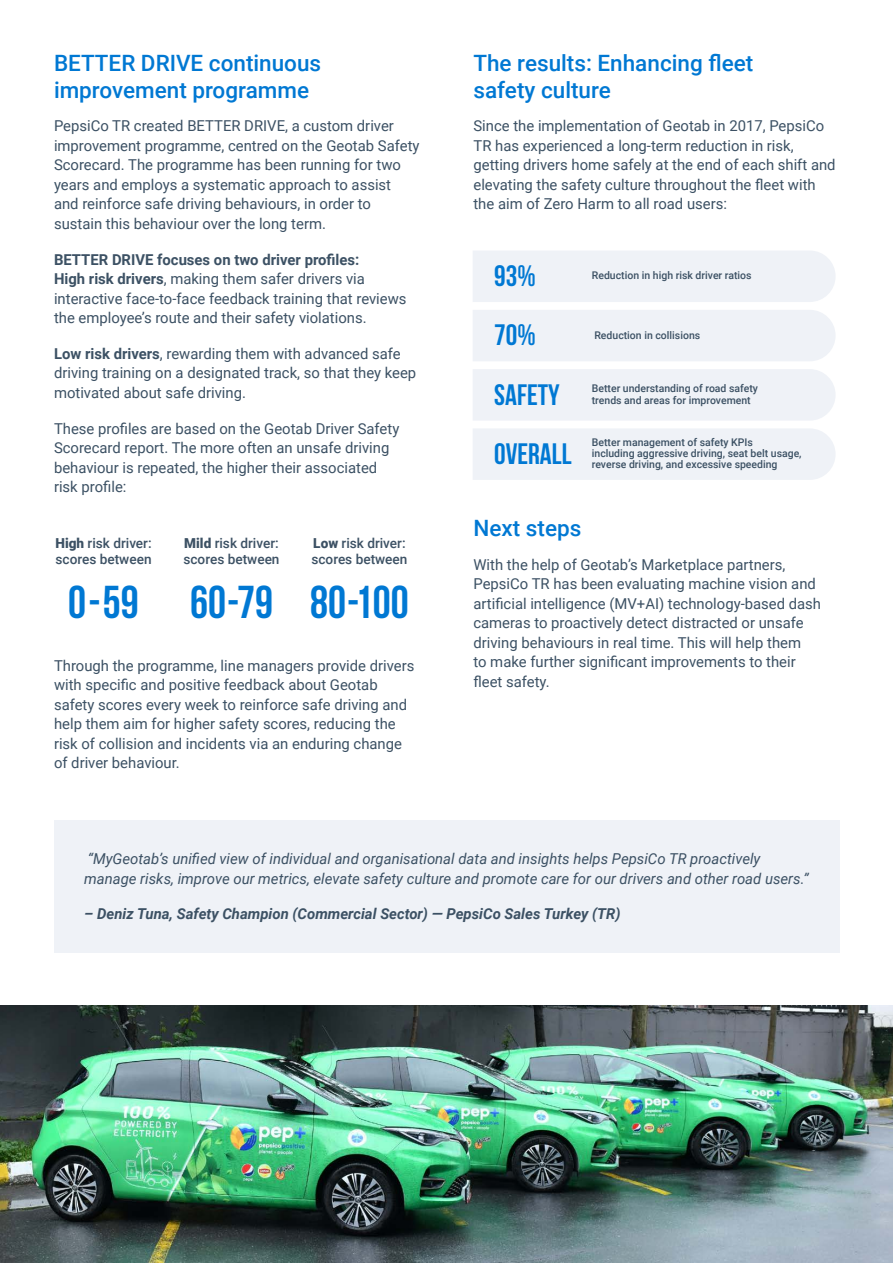
<style>
.page{position:relative;width:893px;height:1263px;background:#fff}
.page>*{position:absolute;margin:0;border:0;box-sizing:border-box;transform-origin:0 0}
.t1{font:700 45.75px "Bebas Neue";color:#0078d3}
.t2{font:700 29.4px "Bebas Neue";color:#0078d3}
.H2__Heading_2{font:500 22.5px/27px "Roboto";color:#0078d3}
.P__Body_Copy{font:15px/19.5px "Roboto";color:#3c5164}
.P__Body_Copy-2{font:italic 15px/19.5px "Roboto";color:#3c5164}
.P__Body_Copy-3{font:italic 700 15px "Roboto";color:#3c5164}
.t3{font:500 13.8px/15.3px "Roboto";color:#3c5164}
.t4{font:500 10.65px/11.2px "Roboto";color:#3c5164}
.s1{font-weight:700}
.s2{font-weight:900}
</style>
<div class="page">
<div style="left:54px;top:820px;width:786px;height:133px;background:#eff2f7"></div>
<div style="left:473px;top:251px;width:362px;height:51px;background:#eff2f7"></div>
<div style="left:473px;top:310px;width:362px;height:51px;background:#eff2f7"></div>
<div style="left:473px;top:369px;width:362px;height:51px;background:#eff2f7"></div>
<div style="left:473px;top:429px;width:362px;height:51px;background:#eff2f7"></div>
<img style="left:0;top:1005px;width:893px;height:258px">
<h2 class="H2__Heading_2" style="left:54px;top:49px;width:269px">BETTER DRIVE continuous improvement programme</h2>
<p class="P__Body_Copy" style="left:54px;top:116px;width:367px">PepsiCo TR created BETTER DRIVE, a custom driver improvement programme, centred on the Geotab Safety Scorecard. The programme has been running for two years and employs a systematic approach to assist and reinforce safe driving behaviours, in order to sustain this behaviour over the long term.</p>
<p class="P__Body_Copy" style="left:54px;top:249px;width:354px"><span class="s1">BETTER DRIVE focuses on two driver profiles:<br>High risk drivers</span>, making them safer drivers via interactive face-to-face feedback training that reviews the employee’s route and their safety violations.</p>
<p class="P__Body_Copy" style="left:54px;top:343px;width:364px"><span class="s1">Low risk drivers</span>, rewarding them with advanced safe driving training on a designated track, so that they keep motivated about safe driving.</p>
<p class="P__Body_Copy" style="left:54px;top:418px;width:347px">These profiles are based on the Geotab Driver Safety Scorecard report. The more often an unsafe driving behaviour is repeated, the higher their associated risk profile:</p>
<p class="t3" style="left:55px;top:535px;width:98px"><span class="s2">High</span> risk driver: scores between</p>
<p class="t1" style="left:68px;top:577px;width:72px">0-59</p>
<p class="t3" style="left:184px;top:535px;width:98px"><span class="s2">Mild</span> risk driver: scores between</p>
<p class="t1" style="left:190px;top:577px;width:84px">60-79</p>
<p class="t3" style="left:311px;top:535px;width:98px"><span class="s2">Low</span> risk driver: scores between</p>
<p class="t1" style="left:310px;top:577px;width:100px">80-100</p>
<p class="P__Body_Copy" style="left:54px;top:655px;width:362px">Through the programme, line managers provide drivers with specific and positive feedback about Geotab safety scores every week to reinforce safe driving and help them aim for higher safety scores, reducing the risk of collision and incidents via an enduring change of driver behaviour.</p>
<h2 class="H2__Heading_2" style="left:473px;top:49px;width:281px">The results: Enhancing fleet safety culture</h2>
<p class="P__Body_Copy" style="left:473px;top:116px;width:364px">Since the implementation of Geotab in 2017, PepsiCo TR has experienced a long-term reduction in risk, getting drivers home safely at the end of each shift and elevating the safety culture throughout the fleet with the aim of Zero Harm to all road users:</p>
<p class="t2" style="left:494px;top:260px;width:43px">93%</p>
<p class="t2" style="left:494px;top:319px;width:43px">70%</p>
<p class="t4" style="left:592px;top:270px;width:161px">Reduction in high risk driver ratios</p>
<p class="t4" style="left:594px;top:329px;width:107px">Reduction in collisions</p>
<p class="t2" style="left:494px;top:378px;width:67px">SAFETY</p>
<p class="t4" style="left:592px;top:394px;width:160px">trends and areas for improvement</p>
<p class="t2" style="left:494px;top:438px;width:79px">OVERALL</p>
<p class="t4" style="left:592px;top:436px;width:211px">Better management of safety KPIs<br>including aggressive driving, seat belt usage, reverse driving, and excessive speeding</p>
<p class="t4" style="left:592px;top:382px;width:168px">Better understanding of road safety</p>
<h2 class="H2__Heading_2" style="left:473px;top:514px;width:109px">Next steps</h2>
<p class="P__Body_Copy" style="left:473px;top:554px;width:349px">With the help of Geotab’s Marketplace partners, PepsiCo TR has been evaluating machine vision and artificial intelligence (MV+AI) technology-based dash cameras to proactively detect distracted or unsafe driving behaviours in real time. This will help them<br>to make further significant improvements to their fleet safety.</p>
<p class="P__Body_Copy-2" style="left:84px;top:849px;width:726px">“MyGeotab’s unified view of individual and organisational data and insights helps PepsiCo TR proactively manage risks, improve our metrics, elevate safety culture and promote care for our drivers and other road users.”</p>
<p class="P__Body_Copy-3" style="left:84px;top:904px;width:538px">– Deniz Tuna, Safety Champion (Commercial Sector) — PepsiCo Sales Turkey (TR)</p>
</div>
